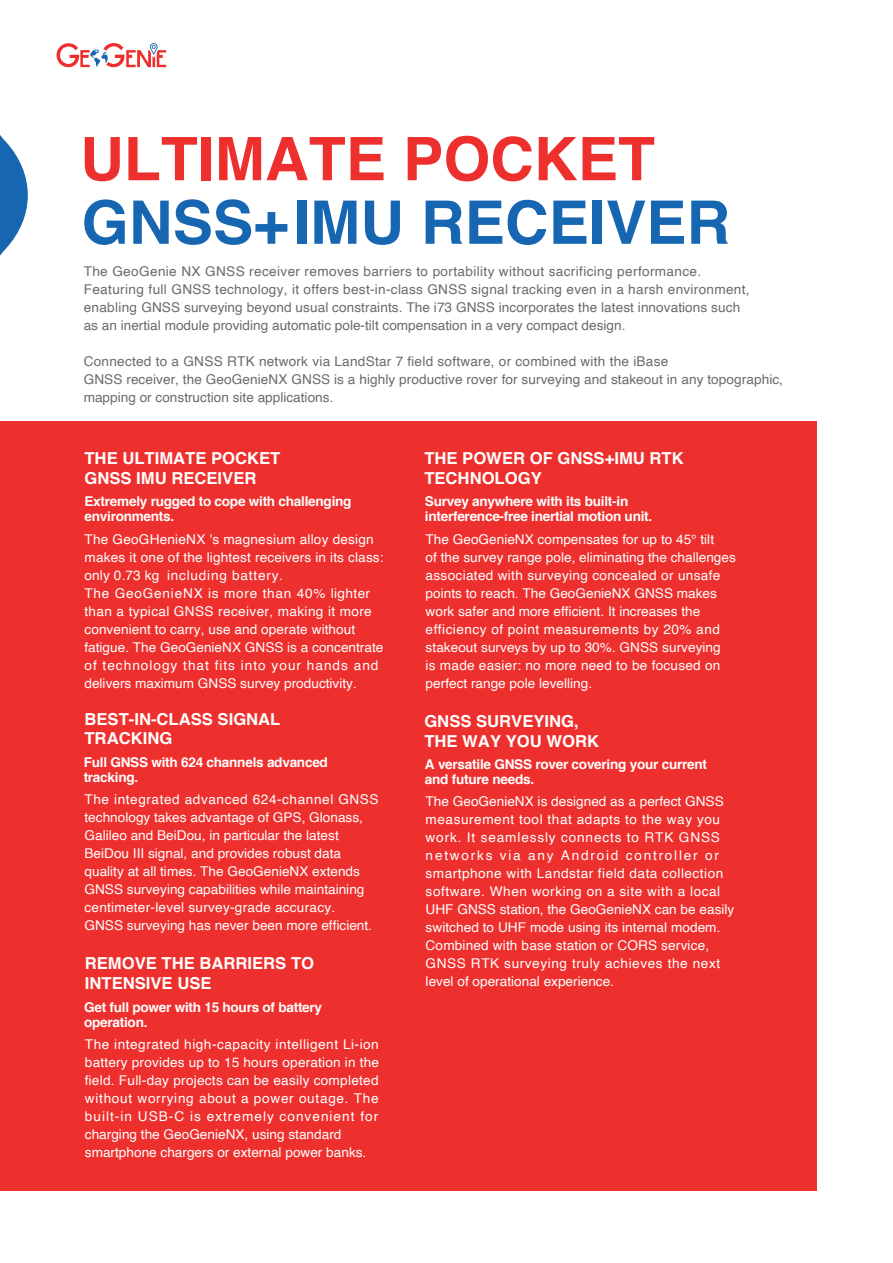
<style>
.page{position:relative;width:893px;height:1263px;background:#fff}
.page>*{position:absolute;margin:0;border:0;box-sizing:border-box;transform-origin:0 0}
.t1{font:700 60px "Helvetica";color:#1666b1}
.t2{font:700 60px "Helvetica";color:#ed302d}
.t3{font:700 16.5px/19.8px "Helvetica";color:#fff}
.t4{font:13.5px/18px "Helvetica";letter-spacing:.01em;color:#fff}
.t5{font:13.5px/18px "Helvetica";letter-spacing:.005em;color:#696b6c}
.t6{font:13.5px/18px "Helvetica";letter-spacing:.035em;color:#fff}
.t7{font:700 13.5px/15px "Helvetica";letter-spacing:-.02em;color:#fff}
</style>
<div class="page">
<svg style="left:0;top:135px;width:28px;height:121px"></svg>
<div style="left:0;top:422px;width:817px;height:769px;background:#ed302d"></div>
<svg style="left:57px;top:43px;width:109px;height:24px"></svg>
<h1 class="t2" style="left:80px;top:111px;width:576px">ULTIMATE POCKET</h1>
<h1 class="t1" style="left:82px;top:174px;width:650px">GNSS+IMU RECEIVER</h1>
<p class="t5" style="left:84px;top:262px;width:667px">The GeoGenie NX GNSS receiver removes barriers to portability without sacrificing performance.<br>Featuring full GNSS technology, it offers best-in-class GNSS signal tracking even in a harsh environment, enabling GNSS surveying beyond usual constraints. The i73 GNSS incorporates the latest innovations such as an inertial module providing automatic pole-tilt compensation in a very compact design.</p>
<p class="t5" style="left:84px;top:352px;width:701px">Connected to a GNSS RTK network via LandStar 7 field software, or combined with the iBase<br>GNSS receiver, the GeoGenieNX GNSS is a highly productive rover for surveying and stakeout in any topographic, mapping or construction site applications.</p>
<p class="t3" style="left:84px;top:449px;width:197px">THE ULTIMATE POCKET<br>GNSS IMU RECEIVER</p>
<p class="t7" style="left:84px;top:494px;width:269px">Extremely rugged to cope with challenging environments.</p>
<p class="t4" style="left:84px;top:530px;width:301px">The GeoGHenieNX 's magnesium alloy design makes it one of the lightest receivers in its class: only 0.73 kg including battery.<br>The GeoGenieNX is more than 40% lighter than a typical GNSS receiver, making it more convenient to carry, use and operate without fatigue. The GeoGenieNX GNSS is a concentrate of technology that fits into your hands and delivers maximum GNSS survey productivity.</p>
<p class="t3" style="left:84px;top:709px;width:197px">BEST-IN-CLASS SIGNAL<br>TRACKING</p>
<p class="t7" style="left:84px;top:755px;width:246px">Full GNSS with 624 channels advanced tracking.</p>
<p class="t4" style="left:85px;top:791px;width:296px">The integrated advanced 624-channel GNSS technology takes advantage of GPS, Glonass, Galileo and BeiDou, in particular the latest BeiDou III signal, and provides robust data quality at all times. The GeoGenieNX extends GNSS surveying capabilities while maintaining centimeter-level survey-grade accuracy.<br>GNSS surveying has never been more efficient.</p>
<p class="t3" style="left:85px;top:954px;width:231px">REMOVE THE BARRIERS TO<br>INTENSIVE USE</p>
<p class="t7" style="left:84px;top:1000px;width:240px">Get full power with 15 hours of battery operation.</p>
<p class="t4" style="left:85px;top:1036px;width:296px">The integrated high-capacity intelligent Li-ion battery provides up to 15 hours operation in the field. Full-day projects can be easily completed without worrying about a power outage. The built-in USB-C is extremely convenient for charging the GeoGenieNX, using standard smartphone chargers or external power banks.</p>
<p class="t3" style="left:424px;top:449px;width:261px">THE POWER OF GNSS+IMU RTK<br>TECHNOLOGY</p>
<p class="t7" style="left:425px;top:494px;width:229px">Survey anywhere with its built-in interference-free inertial motion unit.</p>
<p class="t4" style="left:426px;top:530px;width:312px">The GeoGenieNX compensates for up to 45° tilt<br>of the survey range pole, eliminating the challenges associated with surveying concealed or unsafe points to reach. The GeoGenieNX GNSS makes work safer and more efficient. It increases the efficiency of point measurements by 20% and stakeout surveys by up to 30%. GNSS surveying<br>is made easier: no more need to be focused on perfect range pole levelling.</p>
<p class="t3" style="left:424px;top:712px;width:176px">GNSS SURVEYING,<br>THE WAY YOU WORK</p>
<p class="t7" style="left:425px;top:757px;width:284px">A versatile GNSS rover covering your current and future needs.</p>
<p class="t6" style="left:426px;top:793px;width:310px">The GeoGenieNX is designed as a perfect GNSS measurement tool that adapts to the way you work. It seamlessly connects to RTK GNSS networks via any Android controller or smartphone with Landstar field data collection software. When working on a site with a local UHF GNSS station, the GeoGenieNX can be easily switched to UHF mode using its internal modem.<br>Combined with base station or CORS service, GNSS RTK surveying truly achieves the next level of operational experience.</p>
</div>
